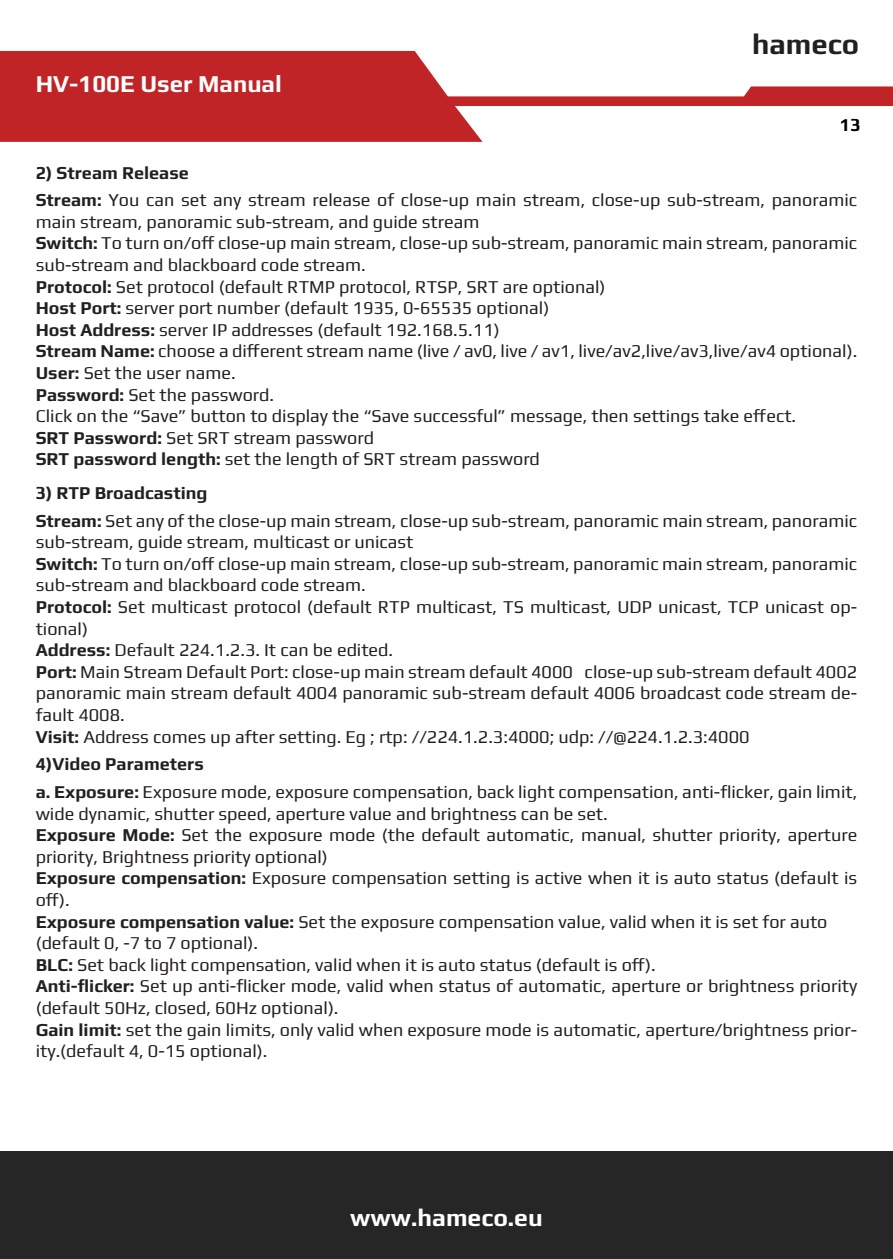
<style>
.page{position:relative;width:893px;height:1259px;background:#fff}
.page>*{position:absolute;margin:0;border:0;box-sizing:border-box;transform-origin:0 0}
.t1{font:700 29.1px "Play";color:#231f20}
.t2{font:700 24.6px "Play";color:#fff}
.t3{font:700 24px "Play";color:#fff}
.t4{font:18px/21.6px "Play";color:#231f20}
.t5{font:700 18px "Play";color:#000}
.s1{font-weight:700}
</style>
<div class="page">
<svg style="left:0;top:51px;width:893px;height:91px;fill:#c12427"></svg>
<div style="left:0;top:1151px;width:893px;height:108px;background:#262626"></div>
<h3 class="t3" style="left:36px;top:66px;width:248px">HV-100E User Manual</h3>
<h1 class="t1" style="left:752px;top:24px;width:109px">hameco</h1>
<p class="t5" style="left:840px;top:112px;width:22px">13</p>
<p class="t4" style="left:36px;top:157px;width:823px;line-height:27.6px"><span class="s1">2) Stream Release<br>Stream:</span> You can set any stream release of close-up main stream, close-up sub-stream, panoramic</p>
<p class="t4" style="left:36px;top:210px;width:823px">main stream, panoramic sub-stream, and guide stream<br><span class="s1">Switch:</span> To turn on/off close-up main stream, close-up sub-stream, panoramic main stream, panoramic sub-stream and blackboard code stream.<br><span class="s1">Protocol:</span> Set protocol (default RTMP protocol, RTSP, SRT are optional)<br><span class="s1">Host Port:</span> server port number (default 1935, 0-65535 optional)<br><span class="s1">Host Address:</span> server IP addresses (default 192.168.5.11)<br><span class="s1">Stream Name:</span> choose a different stream name (live / av0, live / av1, live/av2,live/av3,live/av4 optional).<br><span class="s1">User:</span> Set the user name.<br><span class="s1">Password:</span> Set the password.<br>Click on the “Save” button to display the “Save successful” message, then settings take effect.<br><span class="s1">SRT Password:</span> Set SRT stream password<br><span class="s1">SRT password length:</span> set the length of SRT stream password</p>
<p class="t4" style="left:36px;top:478px;width:823px;line-height:27.6px"><span class="s1">3) RTP Broadcasting<br>Stream:</span> Set any of the close-up main stream, close-up sub-stream, panoramic main stream, panoramic</p>
<p class="t4" style="left:36px;top:530px;width:823px">sub-stream, guide stream, multicast or unicast<br><span class="s1">Switch:</span> To turn on/off close-up main stream, close-up sub-stream, panoramic main stream, panoramic sub-stream and blackboard code stream.<br><span class="s1">Protocol:</span> Set multicast protocol (default RTP multicast, TS multicast, UDP unicast, TCP unicast op&shy;tional)<br><span class="s1">Address:</span> Default 224.1.2.3. It can be edited.<br><span class="s1">Port:</span> Main Stream Default Port: close-up main stream default 4000 ， close-up sub-stream default 4002 panoramic main stream default 4004，panoramic sub-stream default 4006，broadcast code stream de&shy;fault 4008.<br><span class="s1">Visit:</span> Address comes up after setting. Eg ; rtp: //224.1.2.3:4000; udp: //@224.1.2.3:4000</p>
<p class="t4" style="left:36px;top:749px;width:823px;line-height:27.6px"><span class="s1">4)Video Parameters<br>a. Exposure:</span> Exposure mode, exposure compensation, back light compensation, anti-flicker, gain limit,</p>
<p class="t4" style="left:36px;top:801px;width:823px">wide dynamic, shutter speed, aperture value and brightness can be set.<br><span class="s1">Exposure Mode:</span> Set the exposure mode (the default automatic, manual, shutter priority, aperture priority, Brightness priority optional)<br><span class="s1">Exposure compensation:</span> Exposure compensation setting is active when it is auto status (default is off).<br><span class="s1">Exposure compensation value:</span> Set the exposure compensation value, valid when it is set for auto (default 0, -7 to 7 optional).<br><span class="s1">BLC:</span> Set back light compensation, valid when it is auto status (default is off).<br><span class="s1">Anti-flicker:</span> Set up anti-flicker mode, valid when status of automatic, aperture or brightness priority (default 50Hz, closed, 60Hz optional).<br><span class="s1">Gain limit:</span> set the gain limits, only valid when exposure mode is automatic, aperture/brightness prior&shy;ity.(default 4, 0-15 optional).</p>
<h2 class="t2" style="left:350px;top:1200px;width:194px">www.hameco.eu</h2>
</div>
